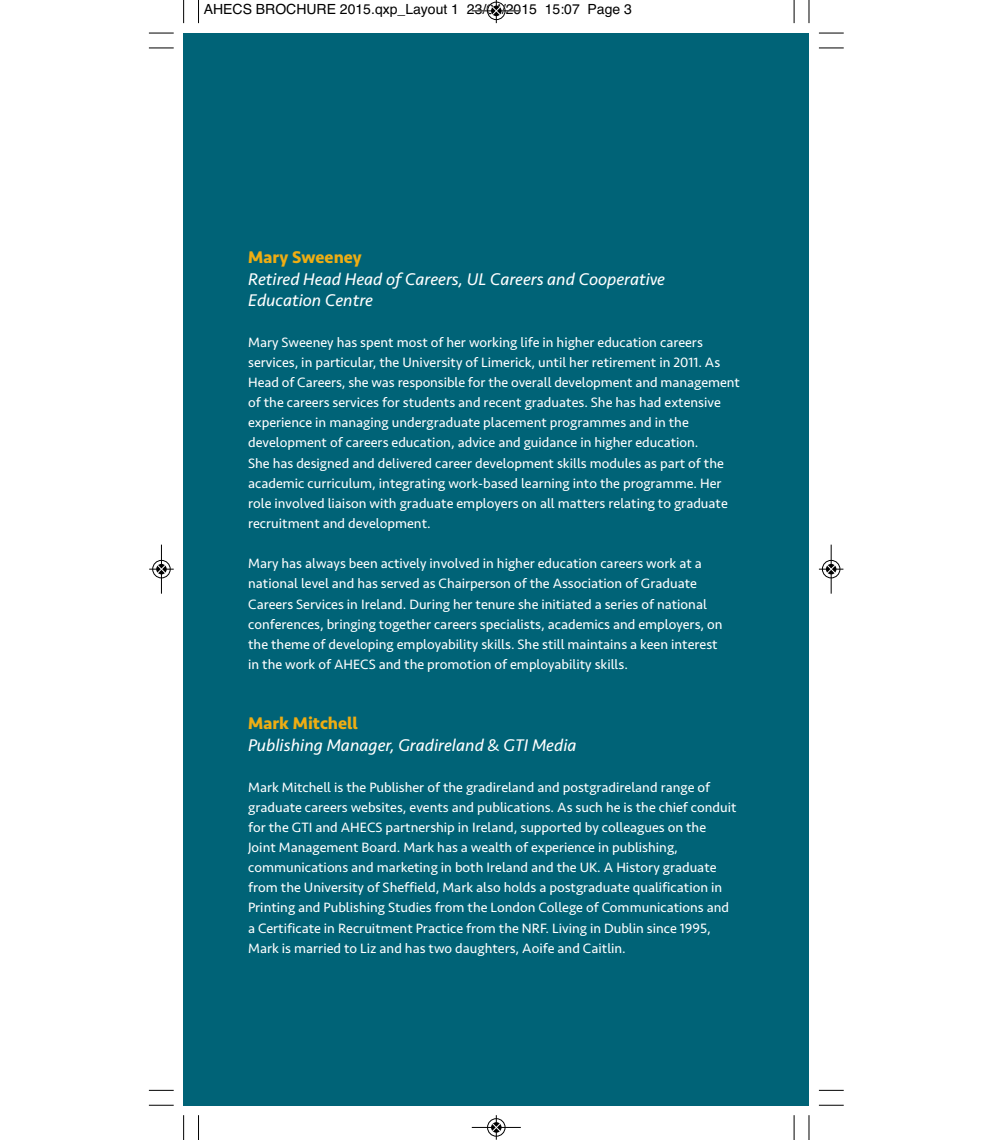
<style>
.page{position:relative;width:991px;height:1140px;background:#fff}
.page>*{position:absolute;margin:0;border:0;box-sizing:border-box;transform-origin:0 0}
.t1{font:italic 17.5px/21.9px "Seravek";color:#fff}
.t2{font:700 17.5px "Seravek";color:#eead13}
.t3{font:14px/20.1px "Seravek";color:#fff}
.t4{font:14px "Helvetica";color:#000}
</style>
<div class="page">
<div style="left:184px;top:33px;width:625px;height:1072px;background:#006377"></div>
<svg style="left:198px;top:0;width:1px;height:23px"></svg>
<svg style="left:149px;top:47px;width:25px;height:2px"></svg>
<svg style="left:793px;top:0;width:1px;height:23px"></svg>
<svg style="left:819px;top:47px;width:24px;height:2px"></svg>
<svg style="left:198px;top:1115px;width:1px;height:24px"></svg>
<svg style="left:149px;top:1089px;width:25px;height:1px"></svg>
<svg style="left:793px;top:1115px;width:1px;height:24px"></svg>
<svg style="left:819px;top:1089px;width:24px;height:1px"></svg>
<svg style="left:183px;top:0;width:1px;height:23px"></svg>
<svg style="left:149px;top:33px;width:25px;height:1px"></svg>
<svg style="left:808px;top:0;width:1px;height:23px"></svg>
<svg style="left:819px;top:33px;width:24px;height:1px"></svg>
<svg style="left:183px;top:1115px;width:1px;height:24px"></svg>
<svg style="left:149px;top:1104px;width:25px;height:1px"></svg>
<svg style="left:808px;top:1115px;width:1px;height:24px"></svg>
<svg style="left:819px;top:1104px;width:24px;height:1px"></svg>
<hr style="left:472px;top:11px;width:49px;height:1px;background:#000">
<div style="left:487px;top:2px;width:18px;height:18px;border:1px solid #000;border-radius:50%"></div>
<svg style="left:492px;top:0;width:9px;height:23px"></svg>
<div style="left:487px;top:1117px;width:18px;height:19px;border:1px solid #fff;border-radius:50%"></div>
<hr style="left:472px;top:1126px;width:49px;height:1px;background:#000">
<div style="left:487px;top:1118px;width:18px;height:18px;border:1px solid #000;border-radius:50%"></div>
<svg style="left:492px;top:1115px;width:9px;height:24px"></svg>
<div style="left:152px;top:559px;width:19px;height:19px;border:1px solid #fff;border-radius:50%"></div>
<hr style="left:161px;top:544px;width:1px;height:49px;background:#000">
<div style="left:152px;top:560px;width:18px;height:18px;border:1px solid #000;border-radius:50%"></div>
<svg style="left:149px;top:564px;width:25px;height:9px"></svg>
<div style="left:821px;top:559px;width:19px;height:19px;border:1px solid #fff;border-radius:50%"></div>
<hr style="left:830px;top:544px;width:1px;height:49px;background:#000">
<div style="left:822px;top:560px;width:18px;height:18px;border:1px solid #000;border-radius:50%"></div>
<div style="left:826px;top:564px;width:10px;height:10px;background:#000;border-radius:50%"></div>
<svg style="left:819px;top:564px;width:24px;height:9px"></svg>
<p class="t4" style="left:204px;top:4px;width:430px">AHECS BROCHURE 2015.qxp_Layout 1 23/04/2015 15:07 Page 3</p>
<p class="t2" style="left:248px;top:250px;width:115px">Mary Sweeney</p>
<p class="t1" style="left:248px;top:269px;width:418px">Retired Head Head of Careers, UL Careers and Cooperative<br>Education Centre</p>
<p class="t3" style="left:248px;top:333px;width:493px">Mary Sweeney has spent most of her working life in higher education careers services, in particular, the University of Limerick, until her retirement in 2011. As Head of Careers, she was responsible for the overall development and management of the careers services for students and recent graduates. She has had extensive experience in managing undergraduate placement programmes and in the development of careers education, advice and guidance in higher education.<br>She has designed and delivered career development skills modules as part of the academic curriculum, integrating work-based learning into the programme. Her role involved liaison with graduate employers on all matters relating to graduate recruitment and development.</p>
<p class="t3" style="left:248px;top:554px;width:476px">Mary has always been actively involved in higher education careers work at a national level and has served as Chairperson of the Association of Graduate Careers Services in Ireland. During her tenure she initiated a series of national conferences, bringing together careers specialists, academics and employers, on the theme of developing employability skills. She still maintains a keen interest in the work of AHECS and the promotion of employability skills.</p>
<p class="t2" style="left:248px;top:717px;width:111px">Mark Mitchell</p>
<p class="t1" style="left:248px;top:736px;width:330px">Publishing Manager, Gradireland &amp; GTI Media</p>
<p class="t3" style="left:248px;top:778px;width:490px">Mark Mitchell is the Publisher of the gradireland and postgradireland range of graduate careers websites, events and publications. As such he is the chief conduit for the GTI and AHECS partnership in Ireland, supported by colleagues on the Joint Management Board. Mark has a wealth of experience in publishing, communications and marketing in both Ireland and the UK. A History graduate from the University of Sheffield, Mark also holds a postgraduate qualification in Printing and Publishing Studies from the London College of Communications and a Certificate in Recruitment Practice from the NRF. Living in Dublin since 1995, Mark is married to Liz and has two daughters, Aoife and Caitlin.</p>
</div>
